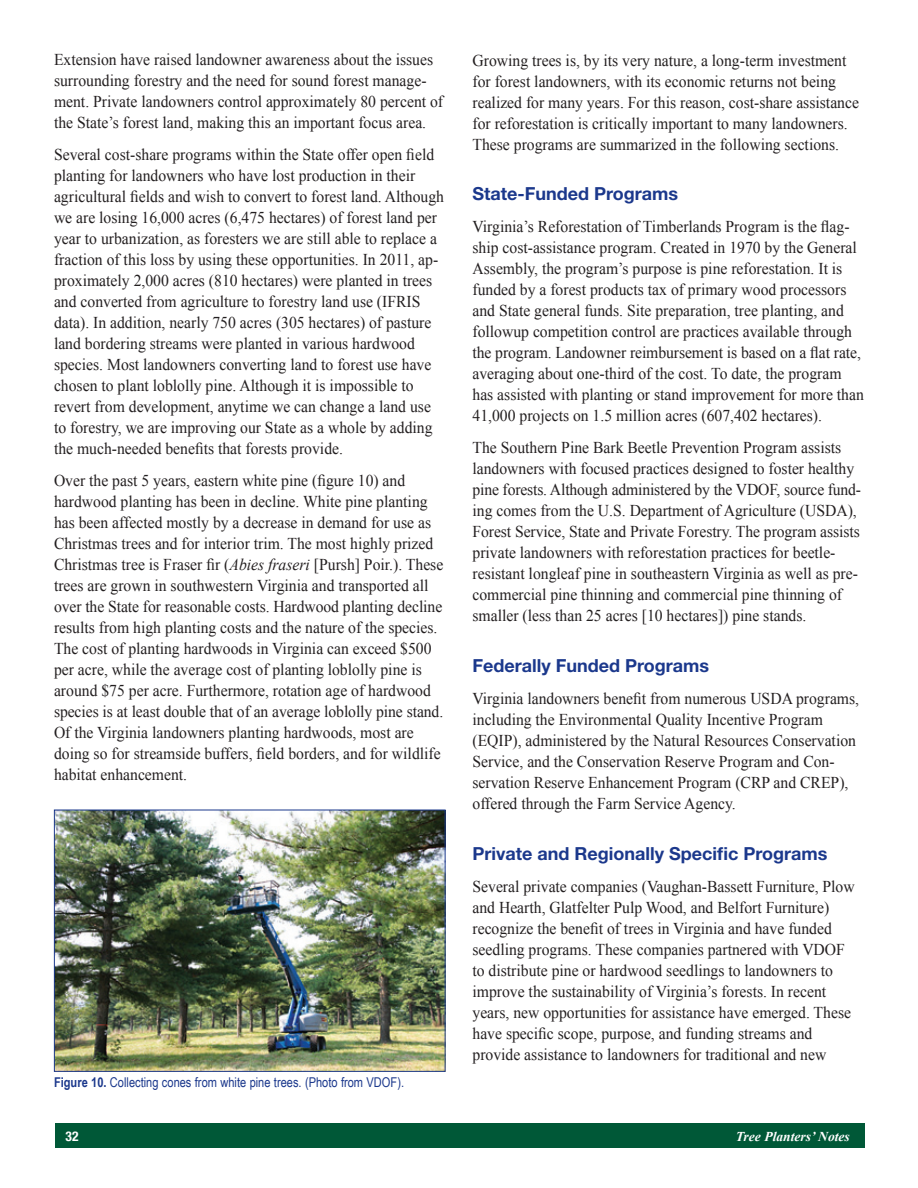
<style>
.page{position:relative;width:918px;height:1188px;background:#fff}
.page>*{position:absolute;margin:0;border:0;box-sizing:border-box;transform-origin:0 0}
.t1{font:700 18px "Helvetica Neue";color:#1b388c}
.t2{font:16.5px/21px "Times New Roman";color:#231f20;scale:.95 1}
.t3{font:13.5px "Arial Narrow";color:#1b388c}
.t4{font:italic 700 13.5px "Times New Roman";color:#fff}
.t5{font:700 condensed 13.5px "Helvetica Neue";color:#fff}
.s1{font-style:italic}
.s2{font-weight:700}
</style>
<div class="page">
<div style="left:55px;top:1124px;width:810px;height:24px;background:#005837"></div>
<img style="left:56px;top:812px;width:388px;height:258px">
<div style="left:54px;top:810px;width:392px;height:262px;border:1px solid #1b388c"></div>
<p class="t2" style="left:54px;top:49px;width:411px">Extension have raised landowner awareness about the issues surrounding forestry and the need for sound forest manage&shy;ment. Private landowners control approximately 80 percent of the State’s forest land, making this an important focus area.</p>
<p class="t2" style="left:54px;top:144px;width:412px">Several cost-share programs within the State offer open field planting for landowners who have lost production in their agricultural fields and wish to convert to forest land. Although we are losing 16,000 acres (6,475 hectares) of forest land per year to urbanization, as foresters we are still able to replace a fraction of this loss by using these opportunities. In 2011, ap&shy;proximately 2,000 acres (810 hectares) were planted in trees and converted from agriculture to forestry land use (IFRIS data). In addition, nearly 750 acres (305 hectares) of pasture land bordering streams were planted in various hardwood species. Most landowners converting land to forest use have chosen to plant loblolly pine. Although it is impossible to revert from development, anytime we can change a land use to forestry, we are improving our State as a whole by adding the much-needed benefits that forests provide.</p>
<p class="t2" style="left:54px;top:470px;width:411px">Over the past 5 years, eastern white pine (figure 10) and hardwood planting has been in decline. White pine planting has been affected mostly by a decrease in demand for use as Christmas trees and for interior trim. The most highly prized Christmas tree is Fraser fir (<span class="s1">Abies fraseri</span> [Pursh] Poir.). These trees are grown in southwestern Virginia and transported all over the State for reasonable costs. Hardwood planting decline results from high planting costs and the nature of the species.<br>The cost of planting hardwoods in Virginia can exceed $500 per acre, while the average cost of planting loblolly pine is around $75 per acre. Furthermore, rotation age of hardwood species is at least double that of an average loblolly pine stand.<br>Of the Virginia landowners planting hardwoods, most are doing so for streamside buffers, field borders, and for wildlife habitat enhancement.</p>
<p class="t3" style="left:54px;top:1073px;width:352px"><span class="s2">Figure 10.</span> Collecting cones from white pine trees. (Photo from VDOF).</p>
<p class="t2" style="left:473px;top:49px;width:408px">Growing trees is, by its very nature, a long-term investment for forest landowners, with its economic returns not being realized for many years. For this reason, cost-share assistance for reforestation is critically important to many landowners.<br>These programs are summarized in the following sections.</p>
<p class="t1" style="left:472px;top:183px;width:207px">State-Funded Programs</p>
<p class="t2" style="left:472px;top:216px;width:414px">Virginia’s Reforestation of Timberlands Program is the flag&shy;ship cost-assistance program. Created in 1970 by the General Assembly, the program’s purpose is pine reforestation. It is funded by a forest products tax of primary wood processors and State general funds. Site preparation, tree planting, and followup competition control are practices available through the program. Landowner reimbursement is based on a flat rate, averaging about one-third of the cost. To date, the program has assisted with planting or stand improvement for more than 41,000 projects on 1.5 million acres (607,402 hectares).</p>
<p class="t2" style="left:472px;top:437px;width:411px">The Southern Pine Bark Beetle Prevention Program assists landowners with focused practices designed to foster healthy pine forests. Although administered by the VDOF, source fund&shy;ing comes from the U.S. Department of Agriculture (USDA), Forest Service, State and Private Forestry. The program assists private landowners with reforestation practices for beetle&shy;resistant longleaf pine in southeastern Virginia as well as pre&shy;commercial pine thinning and commercial pine thinning of smaller (less than 25 acres [10 hectares]) pine stands.</p>
<p class="t1" style="left:472px;top:654px;width:238px">Federally Funded Programs</p>
<p class="t2" style="left:472px;top:688px;width:409px">Virginia landowners benefit from numerous USDA programs, including the Environmental Quality Incentive Program (EQIP), administered by the Natural Resources Conservation Service, and the Conservation Reserve Program and Con&shy;servation Reserve Enhancement Program (CRP and CREP), offered through the Farm Service Agency.</p>
<p class="t1" style="left:472px;top:842px;width:356px">Private and Regionally Specific Programs</p>
<p class="t2" style="left:472px;top:875px;width:404px">Several private companies (Vaughan-Bassett Furniture, Plow and Hearth, Glatfelter Pulp Wood, and Belfort Furniture) recognize the benefit of trees in Virginia and have funded seedling programs. These companies partnered with VDOF to distribute pine or hardwood seedlings to landowners to improve the sustainability of Virginia’s forests. In recent years, new opportunities for assistance have emerged. These have specific scope, purpose, and funding streams and provide assistance to landowners for traditional and new</p>
<p class="t5" style="left:66px;top:1128px;width:14px">32</p>
<p class="t4" style="left:736px;top:1127px;width:115px">Tree Planters’ Notes</p>
</div>
